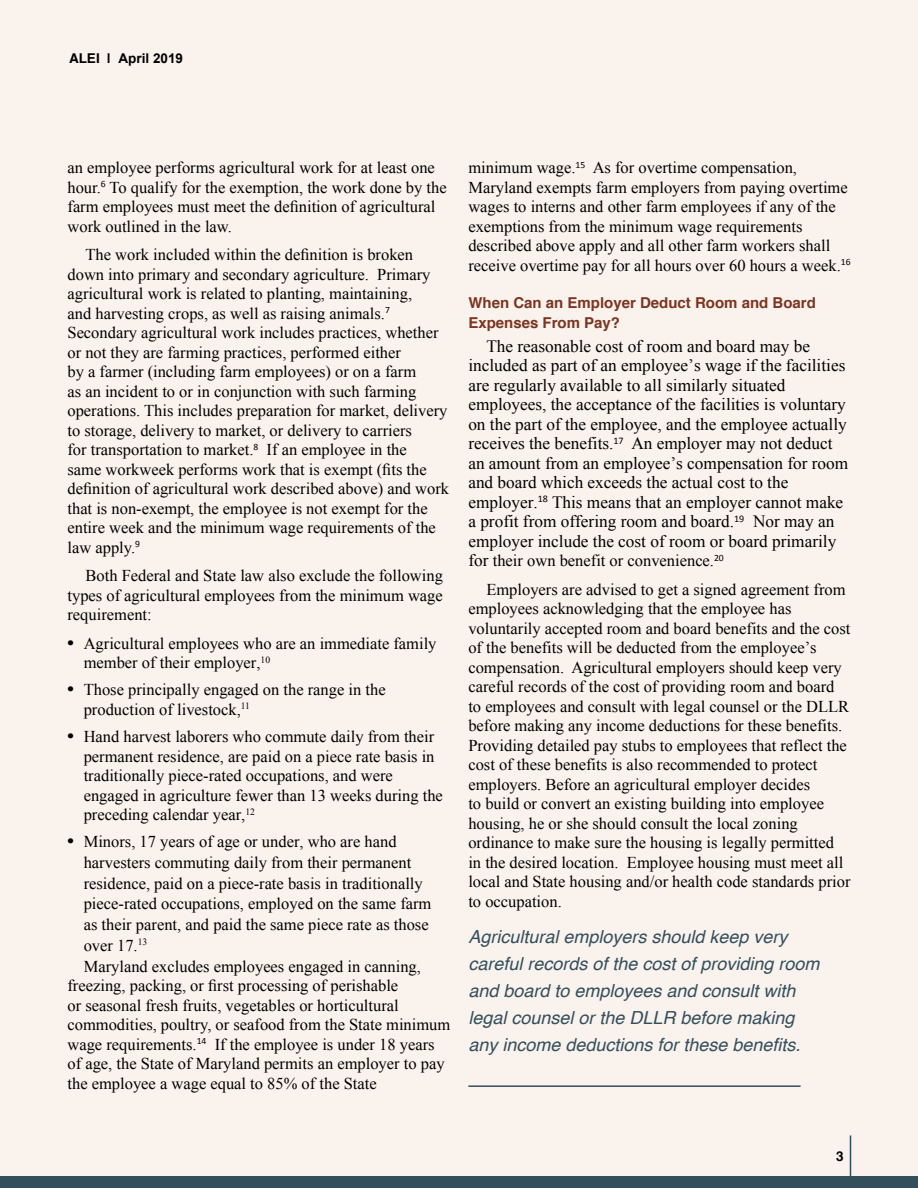
<style>
.page{position:relative;width:918px;height:1188px;background:#f9f2ed}
.page>*{position:absolute;margin:0;border:0;box-sizing:border-box;transform-origin:0 0}
.t1{font:italic 18px/27px "Helvetica";color:#344f5c}
.t2{font:17.25px/19.5px "Times New Roman";color:#000}
.t3{font:16.5px/19.5px "Times New Roman";color:#000}
.t4{font:700 15px/19.5px "Helvetica";color:#7c3520}
.t5{font:700 13.5px "Arial";color:#000}
.t6{font:700 13.5px "Helvetica";color:#000}
.s1{font-family:"Helvetica"}
.s2{font-family:"Arial";font-weight:700;font-size:18px}
.s3{font-size:17.25px}
</style>
<div class="page">
<div style="left:0;top:1176px;width:918px;height:12px;background:#344f5c"></div>
<hr style="left:850px;top:1136px;width:1px;height:40px;background:#344f5c">
<hr style="left:468px;top:1085px;width:333px;height:2px;background:#344f5c">
<p class="t5" style="left:69px;top:49px;width:116px"><span class="s1">ALEI |</span> April 2019</p>
<p class="t3" style="left:67px;top:158px;width:381px">an employee performs agricultural work for at least one hour.<sup>6</sup> To qualify for the exemption, the work done by the farm employees must meet the definition of agricultural work outlined in the law.</p>
<p class="t3" style="left:67px;top:245px;width:383px;text-indent:18px">The work included within the definition is broken down into primary and secondary agriculture. Primary agricultural work is related to planting, maintaining,<br>and harvesting crops, as well as raising animals.<sup>7<br></sup>Secondary agricultural work includes practices, whether or not they are farming practices, performed either<br>by a farmer (including farm employees) or on a farm<br>as an incident to or in conjunction with such farming operations. This includes preparation for market, delivery to storage, delivery to market, or delivery to carriers<br>for transportation to market.<sup>8</sup> If an employee in the<br>same workweek performs work that is exempt (fits the definition of agricultural work described above) and work that is non-exempt, the employee is not exempt for the entire week and the minimum wage requirements of the law apply.<sup>9</sup></p>
<p class="t3" style="left:67px;top:566px;width:377px;text-align:justify;text-indent:18px">Both Federal and State law also exclude the following types of agricultural employees from the minimum wage requirement:</p>
<p class="t3" style="left:84px;top:633px;width:354px;text-indent:-16px"><span class="s2">•</span> Agricultural employees who are an immediate family member of their employer,<sup>10</sup></p>
<p class="t3" style="left:84px;top:680px;width:303px;text-indent:-16px"><span class="s2">•</span> Those principally engaged on the range in the production of livestock,<sup>11</sup></p>
<p class="t3" style="left:84px;top:727px;width:361px;text-indent:-16px"><span class="s2">•</span> Hand harvest laborers who commute daily from their permanent residence, are paid on a piece rate basis in traditionally piece-rated occupations, and were engaged in agriculture fewer than 13 weeks during the preceding calendar year,<sup>12</sup></p>
<p class="t3" style="left:68px;top:832px;width:331px"><span class="s2">•</span> Minors, 17 years of age or under, who are hand</p>
<p class="t3" style="left:84px;top:852px;width:329px">harvesters commuting daily from their permanent</p>
<p class="t3" style="left:84px;top:873px;width:341px">residence, paid on a piece-rate basis in traditionally</p>
<p class="t3" style="left:84px;top:894px;width:349px">piece-rated occupations, employed on the same farm</p>
<p class="t3" style="left:84px;top:915px;width:347px">as their parent, and paid the same piece rate as those</p>
<p class="t3" style="left:84px;top:935px;width:65px">over 17.<sup>13</sup></p>
<p class="t3" style="left:84px;top:956px;width:339px">Maryland excludes employees engaged in canning,</p>
<p class="t3" style="left:67px;top:976px;width:332px">freezing, packing, or first processing of perishable</p>
<p class="t3" style="left:67px;top:995px;width:333px">or seasonal fresh fruits, vegetables or horticultural</p>
<p class="t3" style="left:67px;top:1015px;width:384px">commodities, poultry, or seafood from the State minimum</p>
<p class="t3" style="left:67px;top:1034px;width:369px">wage requirements.<sup>14</sup> If the employee is under 18 years</p>
<p class="t3" style="left:67px;top:1054px;width:379px">of age, the State of Maryland permits an employer to pay</p>
<p class="t3" style="left:67px;top:1073px;width:311px">the employee a wage equal to 85% of the State</p>
<p class="t3" style="left:468px;top:158px;width:384px">minimum wage.<sup>15</sup> As for overtime compensation, Maryland exempts farm employers from paying overtime wages to interns and other farm employees if any of the exemptions from the minimum wage requirements described above apply and all other farm workers shall receive overtime pay for all hours over 60 hours a week.<sup>16</sup></p>
<p class="t4" style="left:468px;top:294px;width:349px">When Can an Employer Deduct Room and Board<br>Expenses From Pay?</p>
<p class="t2" style="left:468px;top:336px;width:381px;text-indent:18px">The reasonable cost of room and board may be included as part of an employee’s wage if the facilities are regularly available to all similarly situated employees, the acceptance of the facilities is voluntary on the part of the employee, and the employee actually receives the benefits.<sup>17</sup> An employer may not deduct an amount from an employee’s compensation for room and board which exceeds the actual cost to the employer.<sup>18</sup> This means that an employer cannot make a profit from offering room and board.<sup>19</sup> Nor may an employer include the cost of room or board primarily</p>
<p class="t3" style="left:486px;top:546px;width:361px;line-height:28.5px;text-indent:-18px"><span class="s3">for</span> their own benefit or convenience.<sup>20<br></sup>Employers are advised to get a signed agreement from</p>
<p class="t3" style="left:468px;top:599px;width:384px">employees acknowledging that the employee has voluntarily accepted room and board benefits and the cost of the benefits will be deducted from the employee’s compensation. Agricultural employers should keep very careful records of the cost of providing room and board to employees and consult with legal counsel or the DLLR before making any income deductions for these benefits.<br>Providing detailed pay stubs to employees that reflect the cost of these benefits is also recommended to protect employers. Before an agricultural employer decides<br>to build or convert an existing building into employee housing, he or she should consult the local zoning ordinance to make sure the housing is legally permitted in the desired location. Employee housing must meet all local and State housing and/or health code standards prior to occupation.</p>
<p class="t1" style="left:468px;top:924px;width:353px">Agricultural employers should keep very careful records of the cost of providing room and board to employees and consult with legal counsel or the DLLR before making any income deductions for these benefits.</p>
<p class="t6" style="left:836px;top:1145px;width:9px">3</p>
</div>
